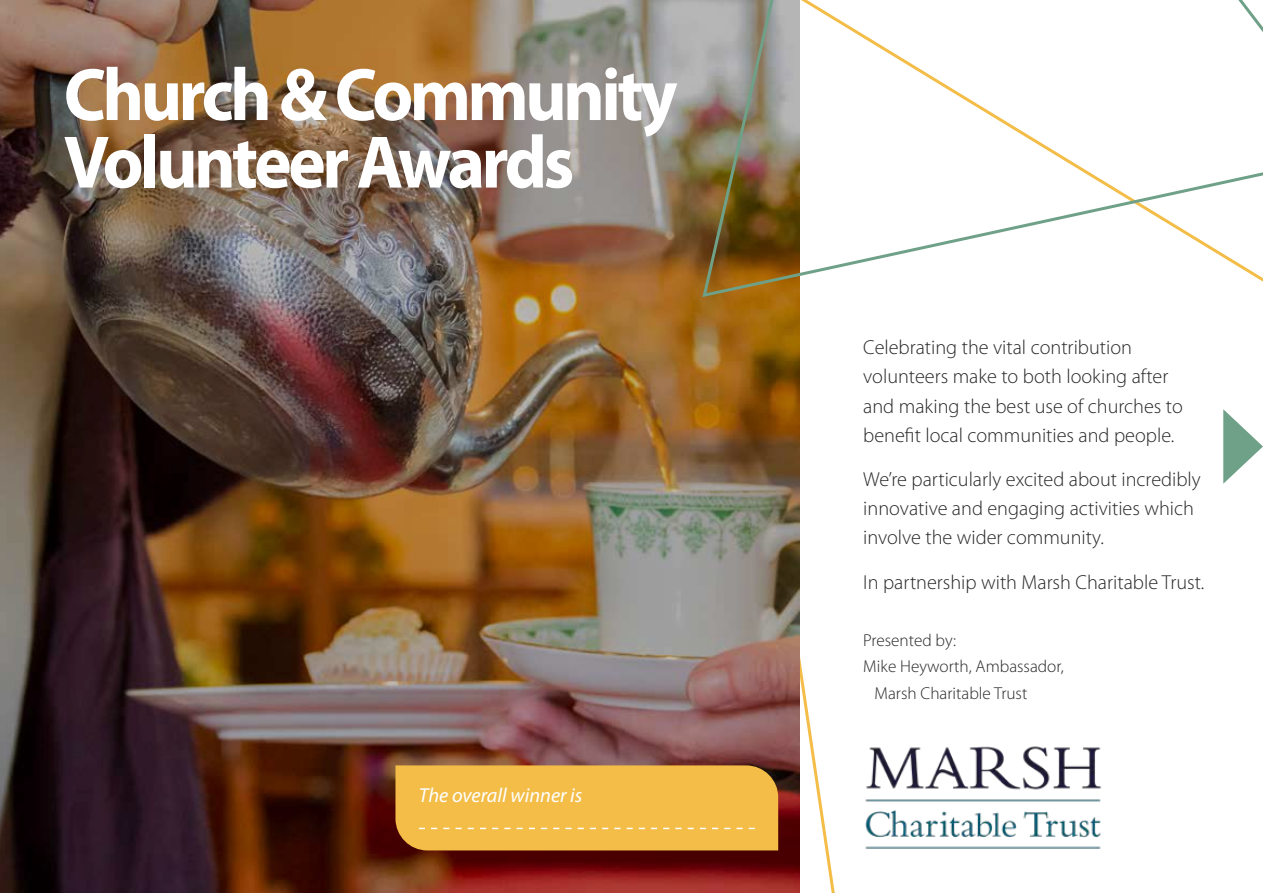
<style>
.page{position:relative;width:1263px;height:893px;background:#fff}
.page>*{position:absolute;margin:0;border:0;box-sizing:border-box;transform-origin:0 0}
.t1{font:700 75px/67.5px "Myriad Pro";letter-spacing:-.05em;color:#fff;scale:.95 1}
.t2{font:300 20.25px/29.2px "Myriad Pro";color:#292829}
.t3{font:italic 20.25px "Myriad Pro";color:#fff}
.t4{font:300 17.25px "Myriad Pro";color:#292829}
</style>
<div class="page">
<img style="left:0;top:0;width:799px;height:893px">
<img style="left:865px;top:746px;width:237px;height:103px">
<svg style="left:700px;top:0;width:563px;height:299px"></svg>
<svg style="left:1223px;top:409px;width:40px;height:75px"></svg>
<div style="left:395px;top:765px;width:383px;height:85px;background:#f3bd48"></div>
<h1 class="t1" style="left:64px;top:59px;width:647px">Church &amp; Community<br>Volunteer Awards</h1>
<p class="t3" style="left:419px;top:783px;width:165px">The overall winner is</p>
<p class="t2" style="left:863px;top:333px;width:321px">Celebrating the vital contribution volunteers make to both looking after and making the best use of churches to benefit local communities and people.</p>
<p class="t2" style="left:863px;top:464px;width:339px">We’re particularly excited about incredibly innovative and engaging activities which involve the wider community.</p>
<p class="t2" style="left:863px;top:567px;width:343px">In partnership with Marsh Charitable Trust.</p>
<p class="t4" style="left:863px;top:630px;width:94px">Presented by:</p>
<p class="t4" style="left:863px;top:656px;width:202px">Mike Heyworth, Ambassador,</p>
<p class="t4" style="left:874px;top:682px;width:154px">Marsh Charitable Trust</p>
</div>
